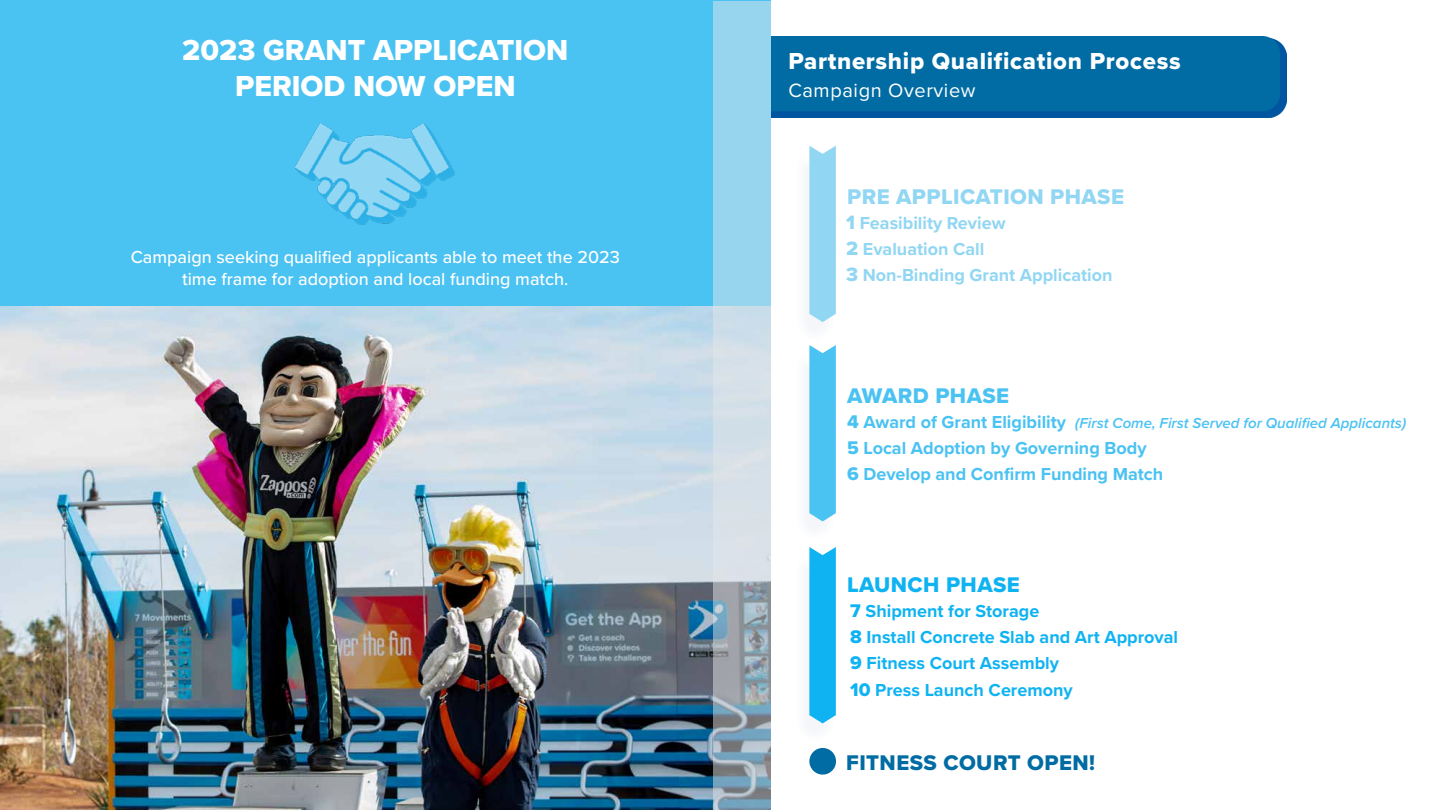
<style>
.page{position:relative;width:1440px;height:810px;background:#fff}
.page>*{position:absolute;margin:0;border:0;box-sizing:border-box;transform-origin:0 0}
.t1{font:30px/36px "Proxima Nova Extrabld";color:#fff;text-align:center}
.t2{font:24px "Proxima Nova Extrabld";letter-spacing:.03em;color:#fff}
.t3{font:22px "Proxima Nova Extrabld";letter-spacing:.02em;color:#91d6f2}
.t4{font:22px "Proxima Nova Extrabld";letter-spacing:.02em;color:#006ca3}
.t5{font:22px "Proxima Nova Extrabld";letter-spacing:.02em;color:#0fb3f2}
.t6{font:22px "Proxima Nova Extrabld";letter-spacing:.02em;color:#4ac2f2}
.t7{font:20px "Proxima Nova";letter-spacing:.03em;color:#fff}
.t8{font:700 18px/26.4px "Proxima Nova";color:#0fb3f2}
.t9{font:500 18px/21.6px "Proxima Nova";color:#fff;text-align:center}
.t10{font:700 18px/26.4px "Proxima Nova";color:#91d6f2}
.t11{font:700 18px/26.4px "Proxima Nova";color:#4ac2f2}
.t12{font:italic 600 15px "Proxima Nova";color:#4ac2f2}
.s1{font-family:"Proxima Nova Extrabld";font-weight:400;font-size:20px}
.s2{font-family:"Proxima Nova Extrabld";font-weight:400;font-style:normal;font-size:19px}
.s3{font-weight:700;font-style:normal;font-size:18px}
.s4{font-family:"Proxima Nova Extrabld";font-weight:400;font-size:19px}
</style>
<div class="page">
<div style="left:738px;top:38px;width:549px;height:80px;background:#0055a0"></div>
<div style="left:771px;top:36px;width:509px;height:75px;background:#006ca3"></div>
<div style="left:1px;top:0;width:770px;height:810px;background:#4ac2f2"></div>
<img style="left:296px;top:123px;width:159px;height:101px">
<img style="left:0;top:306px;width:713px;height:504px">
<div style="left:793px;top:554px;width:44px;height:191px;background:#fbfcfd"></div>
<svg style="left:809px;top:547px;width:27px;height:176px;background:#1db7f2"></svg>
<div style="left:794px;top:153px;width:43px;height:191px;background:#fbfcfd"></div>
<svg style="left:809px;top:146px;width:27px;height:176px;background:#97d8f2"></svg>
<div style="left:794px;top:352px;width:43px;height:191px;background:#fbfcfd"></div>
<svg style="left:809px;top:345px;width:27px;height:176px;background:#55c5f2"></svg>
<div style="left:809px;top:748px;width:27px;height:27px;background:#006ca3;border-radius:50%"></div>
<svg style="left:713px;top:1px;width:58px;height:809px;background:#aac9d9"></svg>
<h1 class="t1" style="left:182px;top:31px;width:388px">2023 GRANT APPLICATION<br>PERIOD NOW OPEN</h1>
<p class="t9" style="left:131px;top:246px;width:491px">Campaign seeking qualified applicants able to meet the 2023 time frame for adoption and local funding match.</p>
<h2 class="t2" style="left:788px;top:43px;width:394px">Partnership Qualification Process</h2>
<p class="t7" style="left:788px;top:75px;width:189px">Campaign Overview</p>
<p class="t3" style="left:847px;top:180px;width:278px">PRE APPLICATION PHASE</p>
<p class="t10" style="left:846px;top:209px;width:268px"><span class="s1">1</span> Feasibility Review<br><span class="s1">2</span> Evaluation Call<br><span class="s1">3</span> Non-Binding Grant Application</p>
<p class="t6" style="left:847px;top:380px;width:163px">AWARD PHASE</p>
<p class="t12" style="left:847px;top:411px;width:561px"><span class="s2">4</span> <span class="s3">Award of Grant Eligibility</span> (First Come, First Served for Qualified Applicants)</p>
<p class="t11" style="left:847px;top:434px;width:318px"><span class="s4">5</span> Local Adoption by Governing Body<br><span class="s4">6</span> Develop and Confirm Funding Match</p>
<p class="t5" style="left:847px;top:568px;width:174px">LAUNCH PHASE</p>
<p class="t8" style="left:850px;top:597px;width:329px"><span class="s4">7</span> Shipment for Storage<br><span class="s4">8</span> Install Concrete Slab and Art Approval<br><span class="s4">9</span> Fitness Court Assembly<br><span class="s4">10</span> Press Launch Ceremony</p>
<p class="t4" style="left:846px;top:746px;width:251px">FITNESS COURT OPEN!</p>
</div>
